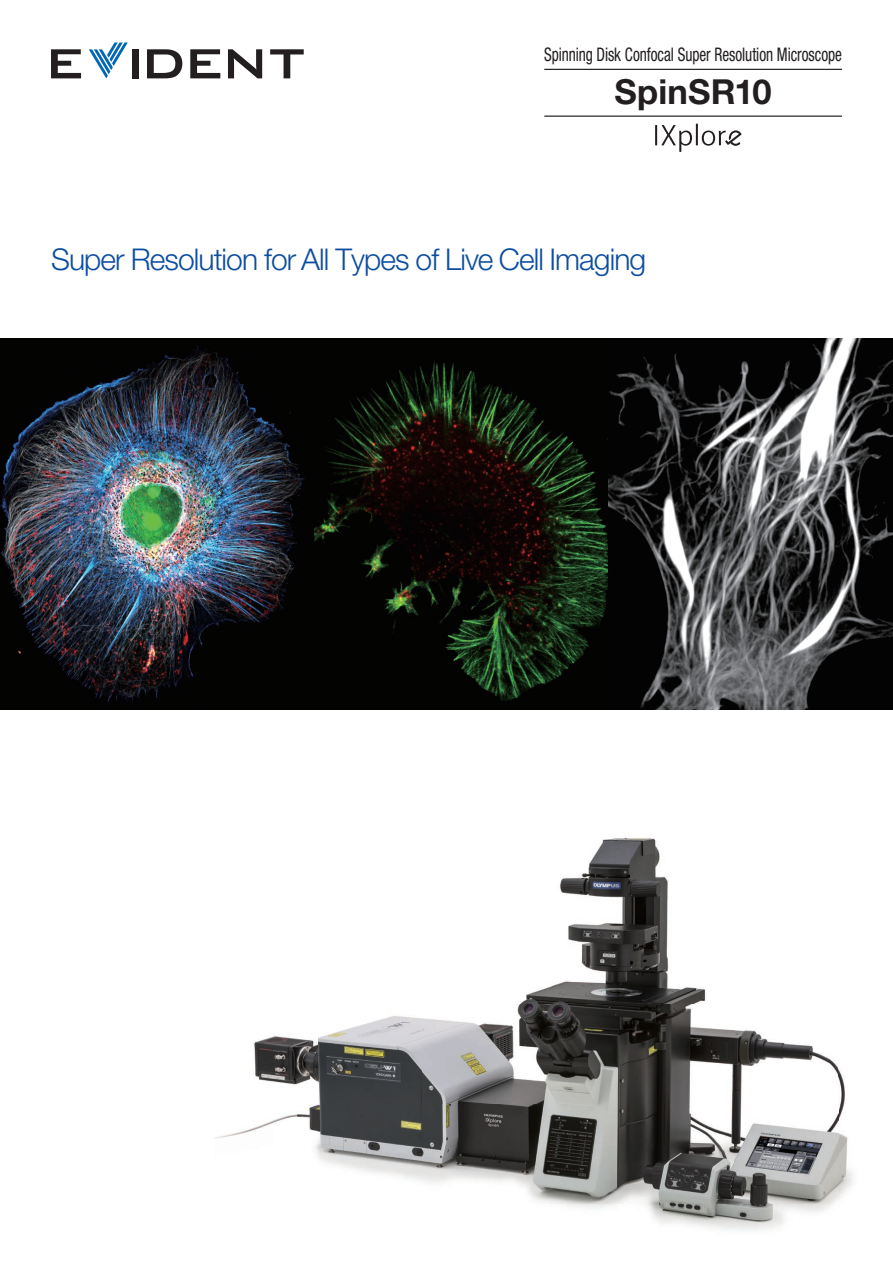
<style>
.page{position:relative;width:893px;height:1263px;background:#fff}
.page>*{position:absolute;margin:0;border:0;box-sizing:border-box;transform-origin:0 0}
.t1{font:700 34.5px "Helvetica Neue LT Std";letter-spacing:.005em;color:#231f20}
.t2{font:300 30px "Helvetica Neue LT Std";letter-spacing:-.03em;color:#0d4da1}
.t3{font:condensed 18.75px "Helvetica Neue LT Std";letter-spacing:-.005em;color:#231f20;scale:.82 1}
</style>
<div class="page">
<img style="left:215px;top:837px;width:639px;height:394px">
<svg style="left:655px;top:124px;width:87px;height:28px"></svg>
<img style="left:608px;top:338px;width:285px;height:372px">
<img style="left:313px;top:338px;width:295px;height:372px">
<img style="left:0;top:338px;width:313px;height:372px">
<hr style="left:544px;top:69px;width:298px;height:1px;background:#231f20">
<hr style="left:544px;top:116px;width:298px;height:1px;background:#231f20">
<svg style="left:51px;top:49px;width:30px;height:29px"></svg>
<div style="left:132px;top:49px;width:7px;height:29px;background:#231f20"></div>
<svg style="left:147px;top:49px;width:35px;height:29px"></svg>
<svg style="left:190px;top:49px;width:30px;height:29px"></svg>
<svg style="left:228px;top:49px;width:34px;height:29px"></svg>
<svg style="left:270px;top:49px;width:34px;height:29px"></svg>
<svg style="left:89px;top:43px;width:39px;height:35px"></svg>
<p class="t3" style="left:544px;top:44px;width:365px">Spinning Disk Confocal Super Resolution Microscope</p>
<h1 class="t1" style="left:614px;top:70px;width:159px">SpinSR10</h1>
<h2 class="t2" style="left:51px;top:241px;width:597px">Super Resolution for All Types of Live Cell Imaging</h2>
</div>
